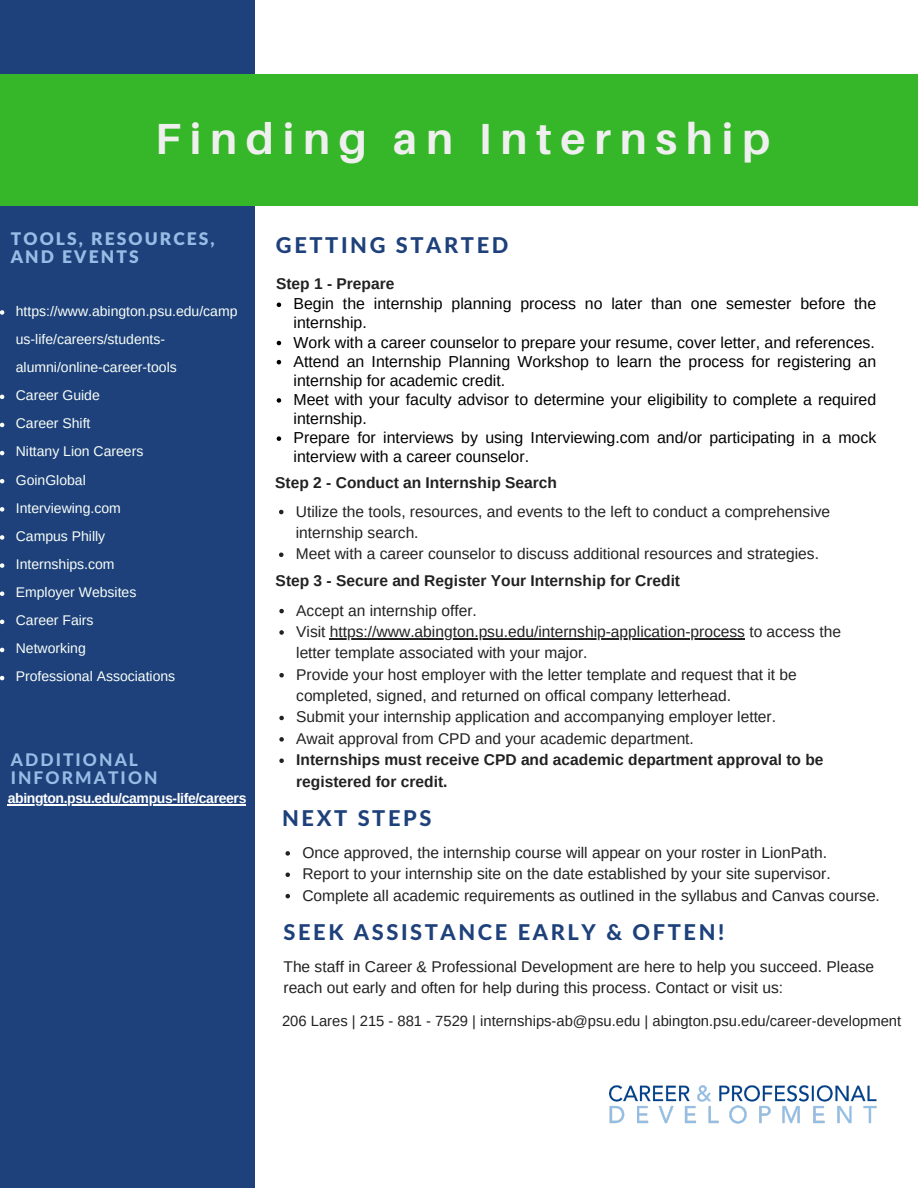
<style>
.page{position:relative;width:918px;height:1188px;background:#fff}
.page>*{position:absolute;margin:0;border:0;box-sizing:border-box;transform-origin:0 0}
.t1{font:700 43.65px "Aileron";letter-spacing:.2em;color:#efefef}
.t2{font:800 21.75px "Lato Latin";letter-spacing:.12em;color:#1e417b}
.t3{font:900 17.4px/18px "Lato Latin";letter-spacing:.12em;color:#97bde6}
.t4{font:800 17.4px/18px "Lato Latin";letter-spacing:.12em;color:#97bde6}
.t5{font:15.9px/19.2px "Arimo";color:#000}
.t6{font:15.6px/21.3px "Arimo";color:#222}
.t7{font:700 15.6px/21.3px "Arimo";color:#222}
.t8{font:14.85px "Arimo";color:#222}
.t9{font:13.95px/28.2px "Arimo";color:#f9fff8}
.t10{font:700 13.95px "Arimo";letter-spacing:-.025em;color:#fff}
</style>
<div class="page">
<div style="left:0;top:0;width:254px;height:1188px;background:#1e417b"></div>
<div style="left:0;top:75px;width:918px;height:130px;background:#35b729"></div>
<img style="left:609px;top:1085px;width:268px;height:39px">
<svg style="left:285px;top:851px;width:5px;height:5px"></svg>
<svg style="left:285px;top:873px;width:5px;height:4px"></svg>
<svg style="left:285px;top:894px;width:5px;height:4px"></svg>
<svg style="left:277px;top:303px;width:4px;height:4px"></svg>
<svg style="left:277px;top:341px;width:4px;height:4px"></svg>
<svg style="left:277px;top:360px;width:4px;height:4px"></svg>
<svg style="left:277px;top:398px;width:4px;height:5px"></svg>
<svg style="left:277px;top:436px;width:4px;height:5px"></svg>
<svg style="left:279px;top:510px;width:5px;height:4px"></svg>
<svg style="left:279px;top:553px;width:5px;height:4px"></svg>
<svg style="left:279px;top:609px;width:5px;height:4px"></svg>
<svg style="left:279px;top:630px;width:5px;height:5px"></svg>
<hr style="left:330px;top:638px;width:415px;height:1px;background:#222">
<svg style="left:279px;top:673px;width:5px;height:4px"></svg>
<svg style="left:279px;top:716px;width:5px;height:4px"></svg>
<svg style="left:279px;top:737px;width:5px;height:5px"></svg>
<svg style="left:279px;top:758px;width:5px;height:5px"></svg>
<hr style="left:8px;top:804px;width:238px;height:1px;background:#fff">
<svg style="left:0;top:310px;width:4px;height:5px"></svg>
<svg style="left:0;top:395px;width:4px;height:4px"></svg>
<svg style="left:0;top:423px;width:4px;height:4px"></svg>
<svg style="left:0;top:451px;width:4px;height:4px"></svg>
<svg style="left:0;top:479px;width:4px;height:4px"></svg>
<svg style="left:0;top:507px;width:4px;height:5px"></svg>
<svg style="left:0;top:535px;width:4px;height:5px"></svg>
<svg style="left:0;top:563px;width:4px;height:5px"></svg>
<svg style="left:0;top:591px;width:4px;height:5px"></svg>
<svg style="left:0;top:620px;width:4px;height:4px"></svg>
<svg style="left:0;top:648px;width:4px;height:4px"></svg>
<svg style="left:0;top:676px;width:4px;height:4px"></svg>
<p class="t1" style="left:155px;top:112px;width:616px">Finding an Internship</p>
<p class="t3" style="left:11px;top:231px;width:206px">TOOLS, RESOURCES,<br>AND EVENTS</p>
<p class="t9" style="left:16px;top:297px;width:223px">https://www.abington.psu.edu/camp us-life/careers/students&shy;alumni/online-career-tools</p>
<p class="t9" style="left:16px;top:381px;width:85px">Career Guide</p>
<p class="t9" style="left:16px;top:409px;width:76px">Career Shift</p>
<p class="t9" style="left:16px;top:438px;width:129px">Nittany Lion Careers</p>
<p class="t9" style="left:16px;top:466px;width:72px">GoinGlobal</p>
<p class="t9" style="left:16px;top:494px;width:106px">Interviewing.com</p>
<p class="t9" style="left:16px;top:522px;width:91px">Campus Philly</p>
<h2 class="t9" style="left:16px;top:550px;width:100px">Internships.com</h2>
<p class="t9" style="left:16px;top:578px;width:122px">Employer Websites</p>
<p class="t9" style="left:16px;top:606px;width:79px">Career Fairs</p>
<p class="t9" style="left:16px;top:634px;width:71px">Networking</p>
<h2 class="t9" style="left:16px;top:663px;width:161px">Professional Associations</h2>
<p class="t4" style="left:11px;top:752px;width:148px">ADDITIONAL<br>INFORMATION</p>
<h5 class="t10" style="left:8px;top:790px;width:240px">abington.psu.edu/campus-life/careers</h5>
<h3 class="t2" style="left:276px;top:236px;width:234px">GETTING STARTED</h3>
<p class="t7" style="left:276px;top:273px;width:120px">Step 1 - Prepare</p>
<p class="t5" style="left:294px;top:294px;width:584px">Begin the internship planning process no later than one semester before the internship.</p>
<p class="t5" style="left:294px;top:332px;width:583px">Work with a career counselor to prepare your resume, cover letter, and references.</p>
<h3 class="t5" style="left:294px;top:352px;width:584px">Attend an Internship Planning Workshop to learn the process for registering an internship for academic credit.</h3>
<p class="t5" style="left:294px;top:390px;width:584px">Meet with your faculty advisor to determine your eligibility to complete a required internship.</p>
<h1 class="t5" style="left:294px;top:428px;width:584px">Prepare for interviews by using Interviewing.com and/or participating in a mock interview with a career counselor.</h1>
<p class="t7" style="left:275px;top:472px;width:283px">Step 2 - Conduct an Internship Search</p>
<h2 class="t6" style="left:296px;top:500px;width:536px">Utilize the tools, resources, and events to the left to conduct a comprehensive internship search.</h2>
<h5 class="t6" style="left:296px;top:543px;width:525px">Meet with a career counselor to discuss additional resources and strategies.</h5>
<p class="t7" style="left:276px;top:570px;width:406px">Step 3 - Secure and Register Your Internship for Credit</p>
<p class="t6" style="left:296px;top:600px;width:182px">Accept an internship offer.</p>
<p class="t6" style="left:296px;top:621px;width:546px">Visit https://www.abington.psu.edu/internship-application-process to access the</p>
<p class="t6" style="left:296px;top:642px;width:502px">letter template associated with your major.<br>Provide your host employer with the letter template and request that it be</p>
<p class="t6" style="left:296px;top:685px;width:481px">completed, signed, and returned on offical company letterhead.<br>Submit your internship application and accompanying employer letter.</p>
<p class="t6" style="left:296px;top:728px;width:399px">Await approval from CPD and your academic department.</p>
<h5 class="t7" style="left:296px;top:749px;width:529px">Internships must receive CPD and academic department approval to be registered for credit.</h5>
<p class="t2" style="left:282px;top:808px;width:151px">NEXT STEPS</p>
<p class="t6" style="left:302px;top:842px;width:526px">Once approved, the internship course will appear on your roster in LionPath.</p>
<p class="t6" style="left:302px;top:863px;width:530px">Report to your internship site on the date established by your site supervisor.</p>
<p class="t6" style="left:302px;top:885px;width:579px">Complete all academic requirements as outlined in the syllabus and Canvas course.</p>
<p class="t2" style="left:284px;top:922px;width:442px">SEEK ASSISTANCE EARLY &amp; OFTEN!</p>
<p class="t6" style="left:284px;top:956px;width:592px">The staff in Career &amp; Professional Development are here to help you succeed. Please reach out early and often for help during this process. Contact or visit us:</p>
<p class="t8" style="left:282px;top:1013px;width:621px">206 Lares | 215 - 881 - 7529 | internships-ab@psu.edu | abington.psu.edu/career-development</p>
</div>
